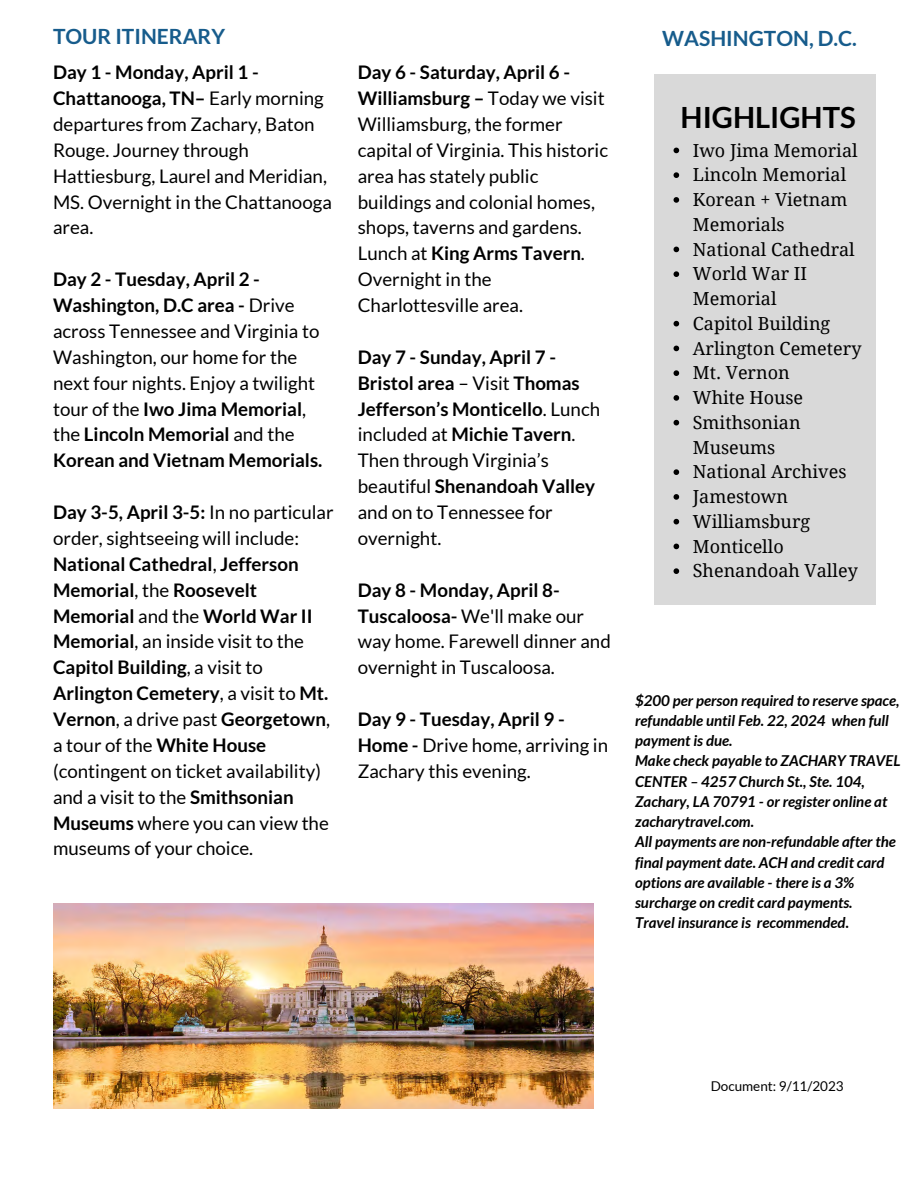
<style>
.page{position:relative;width:918px;height:1188px;background:#fff}
.page>*{position:absolute;margin:0;border:0;box-sizing:border-box;transform-origin:0 0}
.t1{font:700 29.25px "Lato";color:#000}
.t2{font:700 21px "Lato";color:#175c8c}
.t3{font:18.75px/25.8px "Lato";color:#000}
.t4{font:700 18.75px/25.8px "Lato";color:#000}
.t5{font:18px/24.8px "Droid Serif";color:#000}
.t6{font:italic 700 15px/20.2px "Lato";color:#000}
.t7{font:13.5px "Lato";color:#000}
.s1{font-weight:700}
.s2{font-weight:400}
</style>
<div class="page">
<img style="left:53px;top:904px;width:540px;height:205px">
<div style="left:654px;top:74px;width:222px;height:531px;background:#d9d9d9"></div>
<svg style="left:674px;top:148px;width:5px;height:5px"></svg>
<svg style="left:674px;top:172px;width:5px;height:6px"></svg>
<svg style="left:674px;top:197px;width:5px;height:6px"></svg>
<svg style="left:674px;top:247px;width:5px;height:5px"></svg>
<svg style="left:674px;top:271px;width:5px;height:6px"></svg>
<svg style="left:674px;top:321px;width:5px;height:5px"></svg>
<svg style="left:674px;top:346px;width:5px;height:5px"></svg>
<svg style="left:674px;top:370px;width:5px;height:6px"></svg>
<svg style="left:674px;top:395px;width:5px;height:6px"></svg>
<svg style="left:674px;top:420px;width:5px;height:5px"></svg>
<svg style="left:674px;top:469px;width:5px;height:6px"></svg>
<svg style="left:674px;top:494px;width:5px;height:6px"></svg>
<svg style="left:674px;top:519px;width:5px;height:5px"></svg>
<svg style="left:674px;top:544px;width:5px;height:5px"></svg>
<svg style="left:674px;top:568px;width:5px;height:6px"></svg>
<p class="t2" style="left:53px;top:24px;width:174px">TOUR ITINERARY</p>
<p class="t2" style="left:662px;top:25px;width:196px">WASHINGTON, D.C.</p>
<p class="t3" style="left:53px;top:59px;width:280px"><span class="s1">Day 1 - Monday, April 1 -<br>Chattanooga, TN–</span> Early morning departures from Zachary, Baton<br>Rouge. Journey through<br>Hattiesburg, Laurel and Meridian,<br>MS. Overnight in the Chattanooga area.</p>
<p class="t3" style="left:53px;top:266px;width:271px"><span class="s1">Day 2 - Tuesday, April 2 -<br>Washington, D.C area -</span> Drive across Tennessee and Virginia to<br>Washington, our home for the next four nights. Enjoy a twilight tour of the <span class="s1">Iwo Jima Memorial</span>, the <span class="s1">Lincoln Memorial</span> and the<br><span class="s1">Korean and Vietnam Memorials.</span></p>
<p class="t3" style="left:53px;top:499px;width:282px"><span class="s1">Day 3-5, April 3-5:</span> In no particular order, sightseeing will include:<br><span class="s1">National Cathedral</span>, <span class="s1">Jefferson<br>Memorial</span>, the <span class="s1">Roosevelt<br>Memorial</span> and the <span class="s1">World War II<br>Memorial</span>, an inside visit to the<br><span class="s1">Capitol Building</span>, a visit to<br><span class="s1">Arlington Cemetery</span>, a visit to <span class="s1">Mt.<br>Vernon</span>, a drive past <span class="s1">Georgetown</span>, a tour of the <span class="s1">White House </span>(contingent on ticket availability) and a visit to the <span class="s1">Smithsonian<br>Museums</span> where you can view the museums of your choice.</p>
<p class="t3" style="left:358px;top:59px;width:252px"><span class="s1">Day 6 - Saturday, April 6 -<br>Williamsburg –</span> Today we visit<br>Williamsburg, the former capital of Virginia. This historic area has stately public buildings and colonial homes, shops, taverns and gardens.<br>Lunch at <span class="s1">King Arms Tavern</span>.<br>Overnight in the<br>Charlottesville area.</p>
<p class="t4" style="left:358px;top:344px;width:244px">Day 7 - Sunday, April 7 -<br>Bristol area <span class="s2">– Visit</span> Thomas<br>Jefferson’s Monticello<span class="s2">. Lunch included at</span> Michie Tavern<span class="s2">.<br>Then through Virginia’s beautiful</span> Shenandoah Valley <span class="s2">and on to Tennessee for overnight.</span></p>
<p class="t3" style="left:358px;top:577px;width:255px"><span class="s1">Day 8 - Monday, April 8-<br>Tuscaloosa-</span> We'll make our way home. Farewell dinner and overnight in Tuscaloosa.</p>
<p class="t3" style="left:358px;top:706px;width:252px"><span class="s1">Day 9 - Tuesday, April 9 -<br>Home -</span> Drive home, arriving in<br>Zachary this evening.</p>
<p class="t1" style="left:681px;top:99px;width:177px">HIGHLIGHTS</p>
<p class="t5" style="left:693px;top:138px;width:166px">Iwo Jima Memorial</p>
<p class="t5" style="left:693px;top:163px;width:155px">Lincoln Memorial</p>
<p class="t5" style="left:693px;top:187px;width:156px">Korean + Vietnam<br>Memorials</p>
<p class="t5" style="left:693px;top:237px;width:164px">National Cathedral</p>
<p class="t5" style="left:693px;top:262px;width:116px">World War II<br>Memorial</p>
<p class="t5" style="left:693px;top:311px;width:139px">Capitol Building</p>
<p class="t5" style="left:693px;top:336px;width:170px">Arlington Cemetery</p>
<p class="t5" style="left:693px;top:361px;width:98px">Mt. Vernon</p>
<p class="t5" style="left:693px;top:385px;width:112px">White House</p>
<p class="t5" style="left:693px;top:410px;width:109px">Smithsonian<br>Museums</p>
<p class="t5" style="left:693px;top:460px;width:155px">National Archives</p>
<p class="t5" style="left:693px;top:484px;width:97px">Jamestown</p>
<p class="t5" style="left:693px;top:509px;width:119px">Williamsburg</p>
<p class="t5" style="left:693px;top:534px;width:92px">Monticello</p>
<p class="t5" style="left:693px;top:559px;width:166px">Shenandoah Valley</p>
<p class="t6" style="left:635px;top:690px;width:266px">$200 per person required to reserve space, refundable until Feb. 22, 2024 when full payment is due.</p>
<p class="t6" style="left:635px;top:750px;width:267px">Make check payable to ZACHARY TRAVEL CENTER – 4257 Church St., Ste. 104, Zachary, LA 70791 - or register online at zacharytravel.com.</p>
<p class="t6" style="left:635px;top:831px;width:262px">All payments are non-refundable after the final payment date. ACH and credit card options are available - there is a 3% surcharge on credit card payments.</p>
<p class="t6" style="left:635px;top:912px;width:215px">Travel insurance is recommended.</p>
<p class="t7" style="left:711px;top:1078px;width:135px">Document: 9/11/2023</p>
</div>
